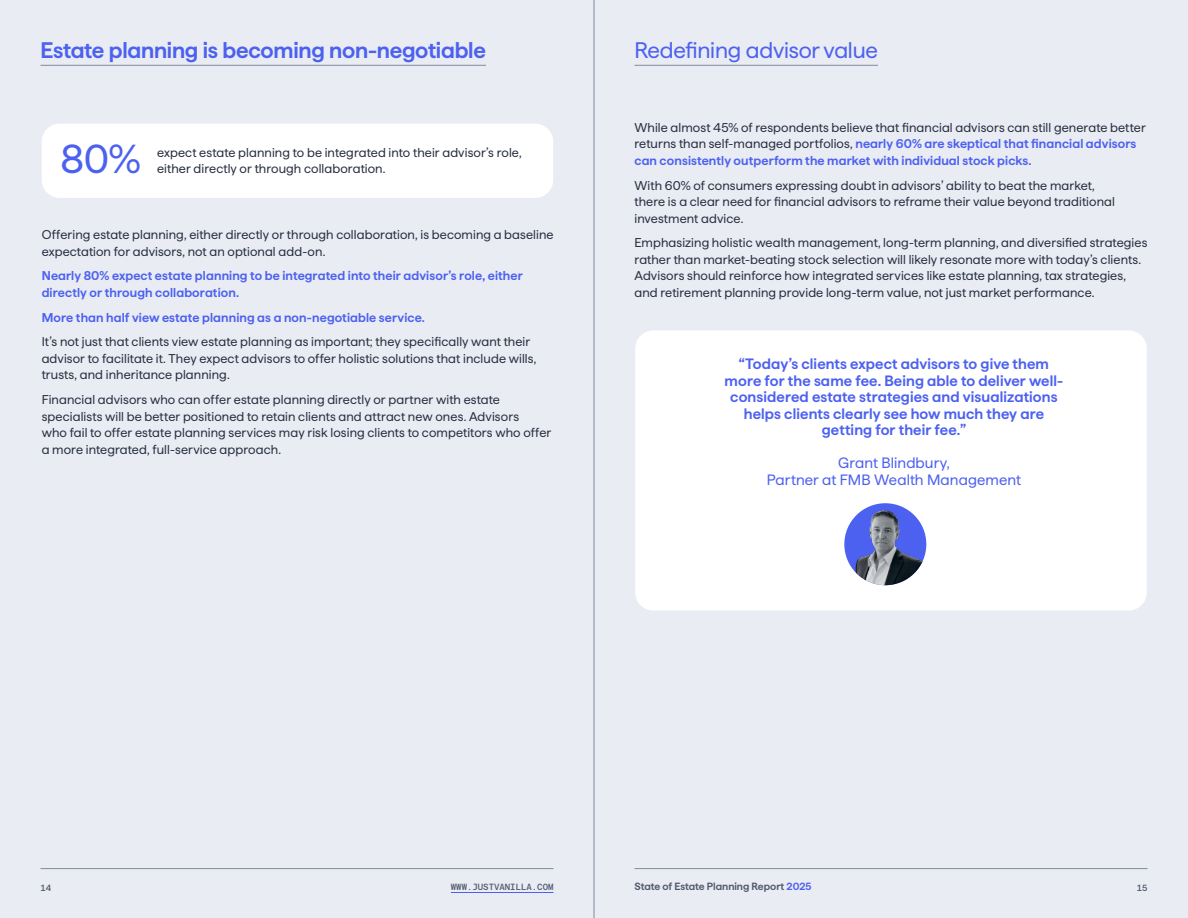
<style>
.page{position:relative;width:1188px;height:918px;background:#fff}
.page>*{position:absolute;margin:0;border:0;box-sizing:border-box;transform-origin:0 0}
.t1{font:40.5px "Haffer";color:#4d61f0}
.t2{font:600 22.5px "Haffer";letter-spacing:-.01em;color:#4d61f0}
.t3{font:22.5px "Haffer";letter-spacing:-.01em;color:#4d61f0}
.t4{font:600 15px/16.5px "Haffer";letter-spacing:.01em;color:#4d61f0;text-align:center}
.t5{font:15px/16.5px "Haffer";letter-spacing:.005em;color:#4d61f0;text-align:center}
.t6{font:12.75px/16.5px "Haffer";letter-spacing:.01em;color:#282f41}
.t7{font:600 12.75px/16.5px "Haffer";letter-spacing:.01em;color:#4d61f0}
.t8{font:600 10.5px "Haffer";color:#515a6f}
.t9{font:500 9px "Matter Mono";color:#515a6f}
.s1{font-weight:600;color:#4d61f0}
.s2{color:#4d61f0}
</style>
<div class="page">
<div style="left:580px;top:0;width:608px;height:918px;background:#e9ecf2"></div>
<div style="left:0;top:0;width:594px;height:918px;background:#e9ecf2"></div>
<hr style="left:634px;top:868px;width:514px;height:1px;background:#808a9e">
<hr style="left:40px;top:868px;width:514px;height:1px;background:#808a9e">
<hr style="left:451px;top:892px;width:103px;height:1px;background:#4d61f0">
<hr style="left:40px;top:65px;width:446px;height:1px;background:#808a9e">
<hr style="left:634px;top:65px;width:244px;height:1px;background:#808a9e">
<div style="left:635px;top:330px;width:512px;height:281px;background:#fff;border-radius:18px"></div>
<div style="left:42px;top:124px;width:511px;height:74px;background:#fff;border-radius:18px"></div>
<img style="left:844px;top:503px;width:82px;height:82px;border-radius:41px">
<hr style="left:594px;top:0;width:1px;height:918px;background:#808a9e">
<h2 class="t2" style="left:40px;top:33px;width:447px">Estate planning is becoming non-negotiable</h2>
<h2 class="t3" style="left:634px;top:33px;width:245px">Redefining advisor value</h2>
<h1 class="t1" style="left:60px;top:129px;width:82px">80%</h1>
<p class="t6" style="left:157px;top:143px;width:366px">expect estate planning to be integrated into their advisor’s role, either directly or through collaboration.</p>
<p class="t6" style="left:42px;top:225px;width:513px">Offering estate planning, either directly or through collaboration, is becoming a baseline expectation for advisors, not an optional add-on.</p>
<p class="t7" style="left:42px;top:266px;width:483px">Nearly 80% expect estate planning to be integrated into their advisor’s role, either directly or through collaboration.</p>
<p class="t7" style="left:42px;top:308px;width:385px">More than half view estate planning as a non-negotiable service.</p>
<p class="t6" style="left:42px;top:333px;width:496px">It’s not just that clients view estate planning as important; they specifically want their advisor to facilitate it. They expect advisors to offer holistic solutions that include wills, trusts, and inheritance planning.</p>
<p class="t6" style="left:42px;top:390px;width:511px">Financial advisors who can offer estate planning directly or partner with estate specialists will be better positioned to retain clients and attract new ones. Advisors<br>who fail to offer estate planning services may risk losing clients to competitors who offer a more integrated, full-service approach.</p>
<p class="t6" style="left:634px;top:118px;width:513px">While almost 45% of respondents believe that financial advisors can still generate better returns than self-managed portfolios, <span class="s1">nearly 60% are skeptical that financial advisors can consistently outperform the market with individual stock picks.</span></p>
<p class="t6" style="left:634px;top:176px;width:482px">With 60% of consumers expressing doubt in advisors’ ability to beat the market, there is a clear need for financial advisors to reframe their value beyond traditional investment advice.</p>
<p class="t6" style="left:634px;top:234px;width:514px">Emphasizing holistic wealth management, long-term planning, and diversified strategies rather than market-beating stock selection will likely resonate more with today’s clients.<br>Advisors should reinforce how integrated services like estate planning, tax strategies, and retirement planning provide long-term value, not just market performance.</p>
<p class="t4" style="left:725px;top:354px;width:340px">“Today’s clients expect advisors to give them more for the same fee. Being able to deliver well&shy;considered estate strategies and visualizations helps clients clearly see how much they are getting for their fee.”</p>
<p class="t5" style="left:767px;top:453px;width:256px">Grant Blindbury,<br>Partner at FMB Wealth Management</p>
<p class="t9" style="left:41px;top:881px;width:12px">14</p>
<p class="t9" style="left:451px;top:880px;width:104px">WWW.JUSTVANILLA.COM</p>
<p class="t8" style="left:634px;top:878px;width:179px">State of Estate Planning Report <span class="s2">2025</span></p>
<p class="t9" style="left:1137px;top:881px;width:12px">15</p>
</div>
